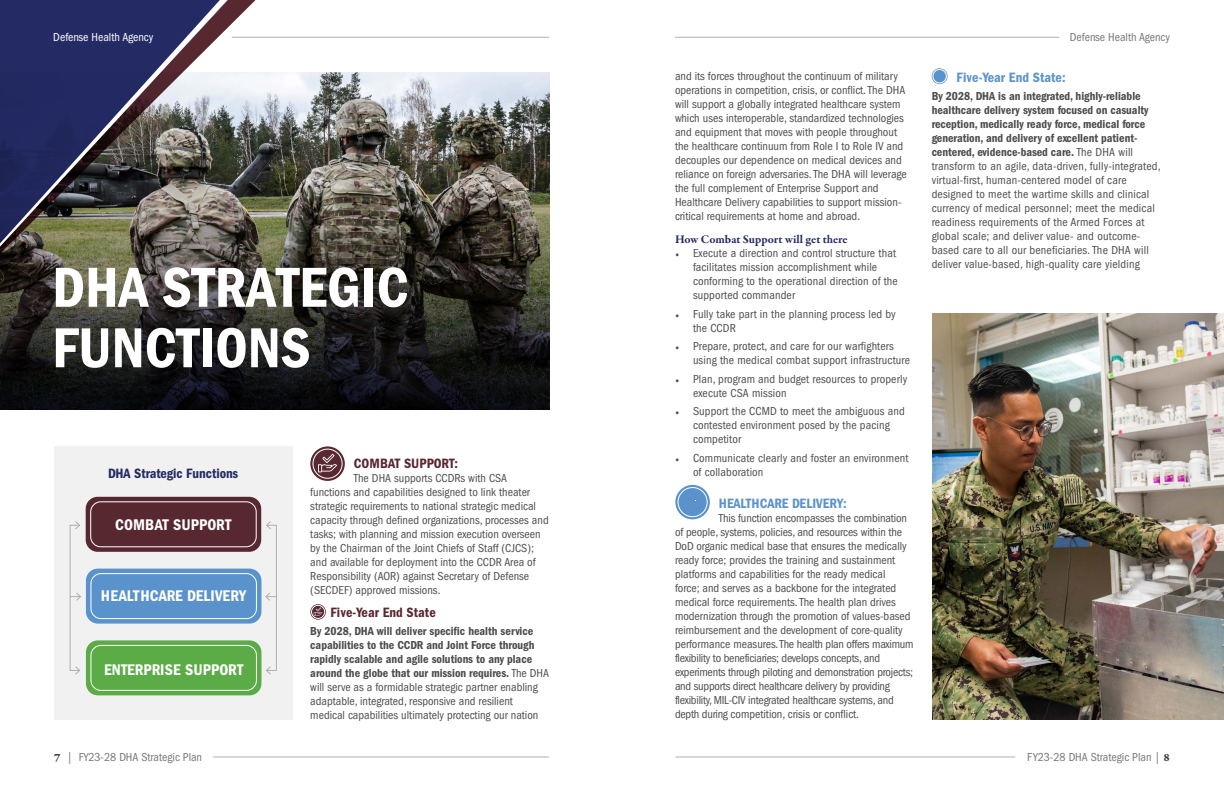
<style>
.page{position:relative;width:1224px;height:792px;background:#fff}
.page>*{position:absolute;margin:0;border:0;box-sizing:border-box;transform-origin:0 0}
.t1{font:58.3px/60.5px "Franklin Gothic LT Pro Cn Dm";color:#fff}
.t2{font:16px "Franklin Gothic LT Pro Cn Dm";letter-spacing:.01em;color:#fff}
.t3{font:14px "Franklin Gothic LT Pro Cn Dm";letter-spacing:.005em;color:#5a93cc}
.t4{font:14px "Franklin Gothic LT Pro Cn Dm";letter-spacing:.005em;color:#582831}
.t5{font:14px "Franklin Gothic LT Pro Cn Dm";color:#242b64}
.t6{font:condensed 12px/14px "Franklin Gothic LT";color:#4d4d4f}
.t7{font:12px/14px "Franklin Gothic LT Pro Cn Dm";color:#4d4d4f}
.t8{font:condensed 12px "Franklin Gothic LT Pro";color:#7a7677}
.t9{font:700 12px "Garamond Premr Pro";letter-spacing:.005em;color:#242b64}
.t10{font:condensed 12px "Franklin Gothic LT Pro";color:#fff}
.s1{font-family:"Franklin Gothic LT";font-stretch:condensed}
.s2{font-family:"Garamond Premr Pro Lt Disp";font-stretch:normal}
.s3{font-family:"Franklin Gothic LT Pro Cn Dm";font-stretch:normal}
.s4{font-family:"Garamond Premr Pro Bd Capt";font-stretch:normal;color:#414042}
</style>
<div class="page">
<hr style="left:213px;top:757px;width:336px;height:1px;background:#b2aeaf">
<hr style="left:676px;top:757px;width:339px;height:1px;background:#b2aeaf">
<hr style="left:675px;top:37px;width:384px;height:1px;background:#b2aeaf">
<img style="left:266px;top:72px;width:283px;height:92px">
<svg style="left:266px;top:164px;width:283px;height:95px;background:#5a5649"></svg>
<svg style="left:0;top:259px;width:549px;height:151px;background:#22211f"></svg>
<img style="left:245px;top:0;width:21px;height:261px">
<img style="left:0;top:0;width:245px;height:276px">
<svg style="left:0;top:0;width:227px;height:247px;background:#4e4e65"></svg>
<hr style="left:232px;top:37px;width:317px;height:1px;background:#b2aeaf">
<div style="left:54px;top:446px;width:238px;height:274px;background:#f2f1f1"></div>
<div style="left:86px;top:497px;width:175px;height:55px;background:#582831;border-radius:12px"></div>
<div style="left:86px;top:569px;width:175px;height:55px;background:#5a93cc;border-radius:12px"></div>
<div style="left:86px;top:640px;width:175px;height:55px;background:#5bac46;border-radius:12px"></div>
<div style="left:70px;top:525px;width:10px;height:146px;border:1px solid #b2aeaf"></div>
<svg style="left:74px;top:521px;width:6px;height:9px"></svg>
<svg style="left:74px;top:665px;width:6px;height:10px"></svg>
<svg style="left:70px;top:592px;width:11px;height:10px"></svg>
<div style="left:266px;top:525px;width:11px;height:146px;border:1px solid #b2aeaf"></div>
<svg style="left:266px;top:665px;width:6px;height:10px"></svg>
<svg style="left:266px;top:521px;width:6px;height:9px"></svg>
<svg style="left:265px;top:592px;width:11px;height:10px"></svg>
<div style="left:90px;top:501px;width:167px;height:46px;border:1px solid #fff;border-radius:10px"></div>
<div style="left:90px;top:573px;width:167px;height:46px;border:1px solid #fff;border-radius:10px"></div>
<div style="left:90px;top:645px;width:167px;height:46px;border:1px solid #fff;border-radius:10px"></div>
<svg style="left:310px;top:446px;width:35px;height:35px"></svg>
<svg style="left:318px;top:454px;width:19px;height:18px"></svg>
<div style="left:313px;top:449px;width:29px;height:30px;border:1px solid #fff;border-radius:50%"></div>
<svg style="left:310px;top:604px;width:16px;height:16px"></svg>
<svg style="left:314px;top:607px;width:8px;height:9px"></svg>
<div style="left:311px;top:605px;width:14px;height:14px;border:1px solid #fff;border-radius:50%"></div>
<svg style="left:675px;top:485px;width:35px;height:34px"></svg>
<div style="left:678px;top:487px;width:29px;height:30px;border:1px solid #fff;border-radius:50%"></div>
<svg style="left:932px;top:68px;width:16px;height:16px"></svg>
<div style="left:933px;top:69px;width:13px;height:14px;border:1px solid #fff;border-radius:50%"></div>
<img style="left:933px;top:313px;width:291px;height:407px">
<p class="t10" style="left:53px;top:30px;width:102px">Defense Health Agency</p>
<p class="t1" style="left:52px;top:257px;width:358px">DHA STRATEGIC<br>FUNCTIONS</p>
<p class="t5" style="left:108px;top:466px;width:132px">DHA Strategic Functions</p>
<p class="t2" style="left:115px;top:515px;width:118px">COMBAT SUPPORT</p>
<p class="t2" style="left:101px;top:587px;width:147px">HEALTHCARE DELIVERY</p>
<p class="t2" style="left:104px;top:660px;width:141px">ENTERPRISE SUPPORT</p>
<p class="t4" style="left:354px;top:455px;width:106px">COMBAT SUPPORT:</p>
<p class="t6" style="left:310px;top:471px;width:240px;text-indent:44px">The DHA supports CCDRs with CSA functions and capabilities designed to link theater strategic requirements to national strategic medical capacity through defined organizations, processes and tasks; with planning and mission execution overseen by the Chairman of the Joint Chiefs of Staff (CJCS); and available for deployment into the CCDR Area of Responsibility (AOR) against Secretary of Defense (SECDEF) approved missions.</p>
<p class="t4" style="left:330px;top:604px;width:107px">Five-Year End State</p>
<p class="t7" style="left:310px;top:624px;width:240px">By 2028, DHA will deliver specifc health service capabilities to the CCDR and Joint Force through rapidly scalable and agile solutions to any place around the globe that our mission requires. <span class="s1">The DHA will serve as a formidable strategic partner enabling adaptable, integrated, responsive and resilient medical capabilities ultimately protecting our nation</span></p>
<p class="t6" style="left:675px;top:69px;width:233px">and its forces throughout the continuum of military operations in competition, crisis, or conflict. The DHA will support a globally integrated healthcare system which uses interoperable, standardized technologies and equipment that moves with people throughout the healthcare continuum from Role I to Role IV and decouples our dependence on medical devices and reliance on foreign adversaries. The DHA will leverage the full complement of Enterprise Support and Healthcare Delivery capabilities to support mission&shy;critical requirements at home and abroad.</p>
<p class="t9" style="left:675px;top:232px;width:174px">How Combat Support will get there</p>
<p class="t6" style="left:693px;top:246px;width:206px;text-indent:-18px"><span class="s2">•</span> Execute a direction and control structure that facilitates mission accomplishment while conforming to the operational direction of the supported commander</p>
<p class="t6" style="left:693px;top:307px;width:204px;text-indent:-18px"><span class="s2">•</span> Fully take part in the planning process led by the CCDR</p>
<p class="t6" style="left:693px;top:339px;width:218px;text-indent:-18px"><span class="s2">•</span> Prepare, protect, and care for our warfighters using the medical combat support infrastructure</p>
<p class="t6" style="left:693px;top:372px;width:216px;text-indent:-18px"><span class="s2">•</span> Plan, program and budget resources to properly execute CSA mission</p>
<p class="t6" style="left:693px;top:404px;width:213px;text-indent:-18px"><span class="s2">•</span> Support the CCMD to meet the ambiguous and contested environment posed by the pacing competitor</p>
<p class="t6" style="left:693px;top:451px;width:217px;text-indent:-18px"><span class="s2">•</span> Communicate clearly and foster an environment of collaboration</p>
<p class="t3" style="left:719px;top:495px;width:130px">HEALTHCARE DELIVERY:</p>
<p class="t6" style="left:675px;top:511px;width:240px;text-indent:44px">This function encompasses the combination of people, systems, policies, and resources within the DoD organic medical base that ensures the medically ready force; provides the training and sustainment platforms and capabilities for the ready medical<br>force; and serves as a backbone for the integrated medical force requirements. The health plan drives modernization through the promotion of values-based reimbursement and the development of core-quality performance measures.The health plan offers maximum flexibility to beneficiaries; develops concepts, and experiments through piloting and demonstration projects; and supports direct healthcare delivery by providing flexibility, MIL-CIV integrated healthcare systems, and depth during competition, crisis or conflict.</p>
<p class="t8" style="left:1070px;top:30px;width:102px">Defense Health Agency</p>
<p class="t3" style="left:957px;top:69px;width:111px">Five-Year End State:</p>
<p class="t6" style="left:932px;top:89px;width:230px"><span class="s3">By 2028, DHA is an integrated, highly-reliable healthcare delivery system focused on casualty reception, medically ready force, medical force generation, and delivery of excellent patient&shy;centered, evidence-based care.</span> The DHA will transform to an agile, data-driven, fully-integrated, virtual-first, human-centered model of care designed to meet the wartime skills and clinical currency of medical personnel; meet the medical readiness requirements of the Armed Forces at global scale; and deliver value- and outcome&shy;based care to all our beneficiaries. The DHA will deliver value-based, high-quality care yielding</p>
<p class="t8" style="left:54px;top:750px;width:149px"><span class="s4">7</span> | FY23-28 DHA Strategic Plan</p>
<p class="t8" style="left:1027px;top:750px;width:144px">FY23-28 DHA Strategic Plan | <span class="s4">8</span></p>
</div>
